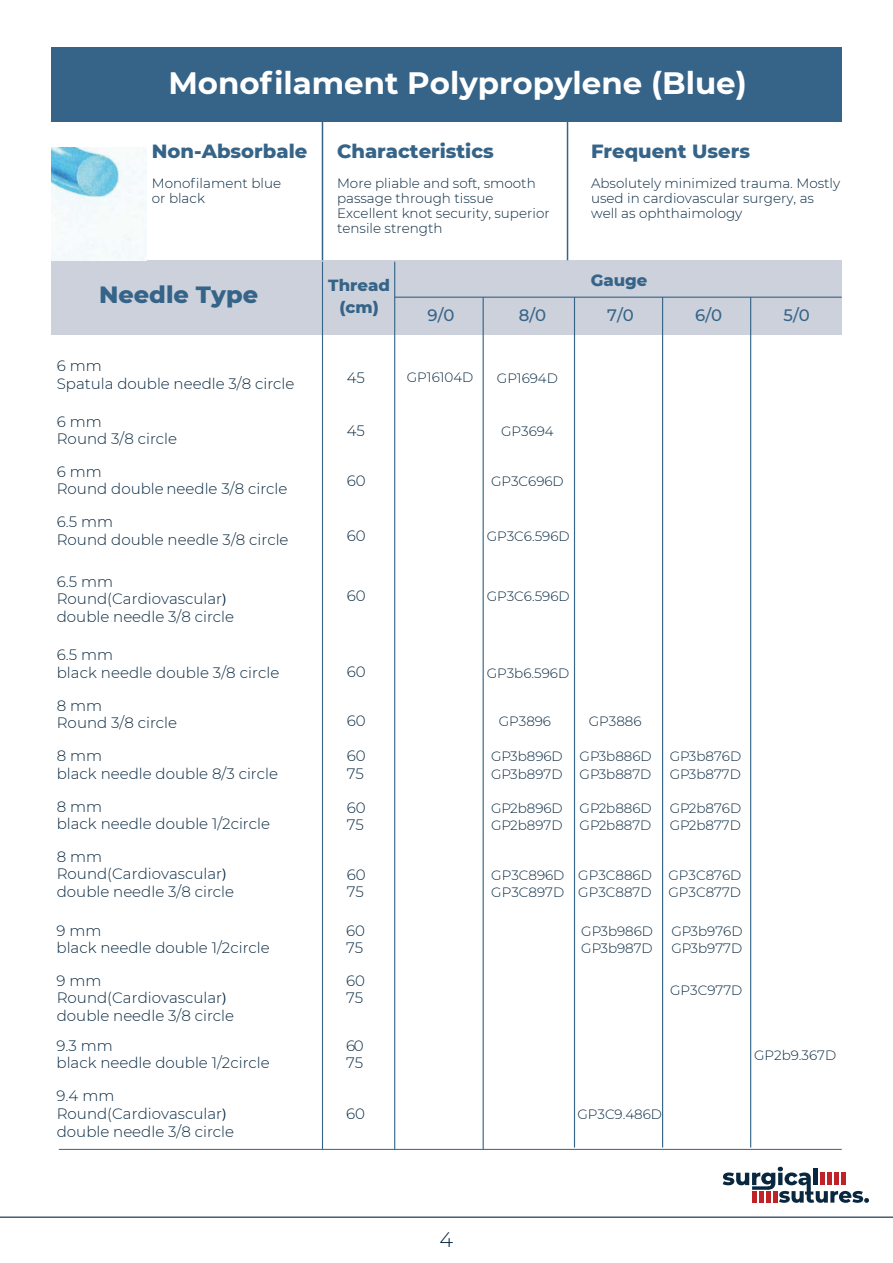
<style>
.page{position:relative;width:893px;height:1263px;background:#fff}
.page>*{position:absolute;margin:0;border:0;box-sizing:border-box;transform-origin:0 0}
.t1{font:700 30.9px "Montserrat";color:#fff}
.t2{font:800 24px "Montserrat";color:#356488}
.t3{font:300 21px "Montserrat";color:#082840}
.t4{font:800 19.5px "Montserrat";color:#356488}
.t5{font:800 16.5px/22.5px "Montserrat";color:#356488;text-align:center}
.t6{font:500 16.5px "Montserrat";color:#356488}
.t7{font:300 15px/17.2px "Montserrat";color:#082840}
.t8{font:300 13.5px/17.2px "Montserrat";color:#082840}
.s1{font-family:"Myriad Pro";font-weight:400}
</style>
<div class="page">
<hr style="left:59px;top:1149px;width:783px;height:1px;background:#356488">
<div style="left:51px;top:260px;width:791px;height:74px;background:#ccd1dc"></div>
<hr style="left:322px;top:262px;width:1px;height:887px;background:#356488">
<hr style="left:394px;top:262px;width:1px;height:887px;background:#356488">
<hr style="left:483px;top:297px;width:1px;height:852px;background:#356488">
<hr style="left:574px;top:297px;width:1px;height:850px;background:#356488">
<hr style="left:662px;top:297px;width:1px;height:850px;background:#356488">
<hr style="left:750px;top:297px;width:1px;height:850px;background:#356488">
<hr style="left:395px;top:297px;width:447px;height:1px;background:#356488">
<img style="left:51px;top:147px;width:96px;height:113px">
<div style="left:51px;top:47px;width:791px;height:75px;background:#356488"></div>
<hr style="left:322px;top:115px;width:1px;height:145px;background:#356488">
<hr style="left:567px;top:115px;width:1px;height:145px;background:#356488">
<hr style="left:0;top:1216px;width:893px;height:2px;background:#082840">
<svg style="left:723px;top:1167px;width:146px;height:36px"></svg>
<h1 class="t1" style="left:168px;top:60px;width:580px">Monofilament Polypropylene (Blue)</h1>
<h3 class="t4" style="left:152px;top:137px;width:157px">Non-Absorbale</h3>
<p class="t8" style="left:152px;top:175px;width:131px;line-height:15px">Monofilament blue or black</p>
<h3 class="t4" style="left:337px;top:137px;width:158px">Characteristics</h3>
<p class="t8" style="left:337px;top:175px;width:214px;line-height:15px">More pliable and soft, smooth passage through tissue<br>Excellent knot security, superior tensile strength</p>
<h3 class="t4" style="left:591px;top:137px;width:161px">Frequent Users</h3>
<p class="t8" style="left:591px;top:175px;width:251px;line-height:15px">Absolutely minimized trauma. Mostly used in cardiovascular surgery, as well as ophthaimology</p>
<h2 class="t2" style="left:99px;top:277px;width:161px">Needle Type</h2>
<p class="t5" style="left:328px;top:273px;width:63px">Thread (cm)</p>
<p class="t5" style="left:591px;top:268px;width:58px">Gauge</p>
<p class="t6" style="left:428px;top:304px;width:28px">9/0</p>
<p class="t6" style="left:519px;top:304px;width:29px">8/0</p>
<p class="t6" style="left:607px;top:304px;width:28px">7/0</p>
<p class="t6" style="left:695px;top:304px;width:28px">6/0</p>
<p class="t6" style="left:784px;top:304px;width:28px">5/0</p>
<p class="t7" style="left:57px;top:357px;width:239px">6 mm<br>Spatula double needle 3/8 circle</p>
<p class="t7" style="left:347px;top:368px;width:20px">45</p>
<p class="t8" style="left:407px;top:368px;width:68px">GP16104D</p>
<p class="t8" style="left:497px;top:369px;width:63px">GP1694D</p>
<p class="t7" style="left:57px;top:412px;width:122px">6 mm<br>Round 3/8 circle</p>
<p class="t7" style="left:347px;top:421px;width:20px">45</p>
<p class="t8" style="left:501px;top:422px;width:54px">GP3694</p>
<p class="t7" style="left:57px;top:463px;width:232px">6 mm<br>Round double needle 3/8 circle</p>
<p class="t7" style="left:347px;top:471px;width:20px">60</p>
<p class="t8" style="left:491px;top:472px;width:74px">GP3C696D</p>
<p class="t7" style="left:57px;top:513px;width:233px">6.5 mm<br>Round double needle 3/8 circle</p>
<p class="t7" style="left:347px;top:526px;width:20px">60</p>
<p class="t8" style="left:487px;top:527px;width:85px">GP3C6.596D</p>
<p class="t7" style="left:57px;top:572px;width:179px;line-height:17.7px">6.5 mm<br>Round(Cardiovascular<span class="s1">) </span>double needle 3/8 circle</p>
<p class="t7" style="left:57px;top:645px;width:224px;line-height:18px">6.5 mm<br>black needle double 3/8 circle</p>
<p class="t7" style="left:57px;top:697px;width:122px">8 mm<br>Round 3/8 circle</p>
<p class="t7" style="left:347px;top:587px;width:20px">60</p>
<p class="t8" style="left:487px;top:587px;width:85px">GP3C6.596D</p>
<p class="t7" style="left:347px;top:662px;width:20px">60</p>
<p class="t8" style="left:487px;top:664px;width:84px">GP3b6.596D</p>
<p class="t7" style="left:347px;top:711px;width:20px">60</p>
<p class="t8" style="left:499px;top:712px;width:54px">GP3896</p>
<p class="t8" style="left:589px;top:712px;width:54px">GP3886</p>
<p class="t7" style="left:57px;top:747px;width:223px">8 mm<br>black needle double 8/3 circle</p>
<p class="t7" style="left:347px;top:747px;width:20px">60<br>75</p>
<p class="t8" style="left:491px;top:747px;width:73px">GP3b896D<br>GP3b897D</p>
<p class="t8" style="left:580px;top:747px;width:74px">GP3b886D<br>GP3b887D</p>
<p class="t8" style="left:670px;top:747px;width:73px">GP3b876D<br>GP3b877D</p>
<p class="t7" style="left:57px;top:797px;width:215px">8 mm<br>black needle double 1/2circle</p>
<p class="t7" style="left:347px;top:799px;width:20px">60<br>75</p>
<p class="t8" style="left:491px;top:799px;width:73px">GP2b896D<br>GP2b897D</p>
<p class="t8" style="left:580px;top:799px;width:74px">GP2b886D<br>GP2b887D</p>
<p class="t8" style="left:670px;top:799px;width:73px">GP2b876D<br>GP2b877D</p>
<p class="t7" style="left:57px;top:847px;width:47px">8 mm</p>
<p class="t7" style="left:347px;top:865px;width:20px">60<br>75</p>
<p class="t8" style="left:491px;top:866px;width:75px">GP3C896D<br>GP3C897D</p>
<p class="t8" style="left:578px;top:866px;width:75px">GP3C886D<br>GP3C887D</p>
<p class="t8" style="left:668px;top:866px;width:74px">GP3C876D<br>GP3C877D</p>
<p class="t7" style="left:57px;top:864px;width:179px;line-height:18px">Round(Cardiovascular<span class="s1">) </span>double needle 3/8 circle</p>
<p class="t7" style="left:57px;top:921px;width:215px">9 mm<br>black needle double 1/2circle</p>
<p class="t7" style="left:346px;top:921px;width:20px">60<br>75</p>
<p class="t8" style="left:581px;top:922px;width:73px">GP3b986D<br>GP3b987D</p>
<p class="t8" style="left:671px;top:922px;width:73px">GP3b976D<br>GP3b977D</p>
<p class="t7" style="left:57px;top:971px;width:46px">9 mm</p>
<p class="t7" style="left:346px;top:971px;width:20px">60<br>75</p>
<p class="t8" style="left:670px;top:981px;width:74px">GP3C977D</p>
<p class="t7" style="left:57px;top:1037px;width:215px">9.3 mm<br>black needle double 1/2circle</p>
<p class="t7" style="left:346px;top:1037px;width:19px">60<br>75</p>
<p class="t8" style="left:754px;top:1046px;width:84px">GP2b9.367D</p>
<p class="t7" style="left:57px;top:1087px;width:59px">9.4 mm</p>
<p class="t7" style="left:346px;top:1104px;width:20px">60</p>
<p class="t8" style="left:577px;top:1105px;width:86px">GP3C9.486D</p>
<p class="t7" style="left:57px;top:988px;width:179px;line-height:18px">Round(Cardiovascular<span class="s1">) </span>double needle 3/8 circle</p>
<p class="t7" style="left:57px;top:1104px;width:179px;line-height:18px">Round(Cardiovascular<span class="s1">) </span>double needle 3/8 circle</p>
<h3 class="t3" style="left:440px;top:1225px;width:15px">4</h3>
</div>
